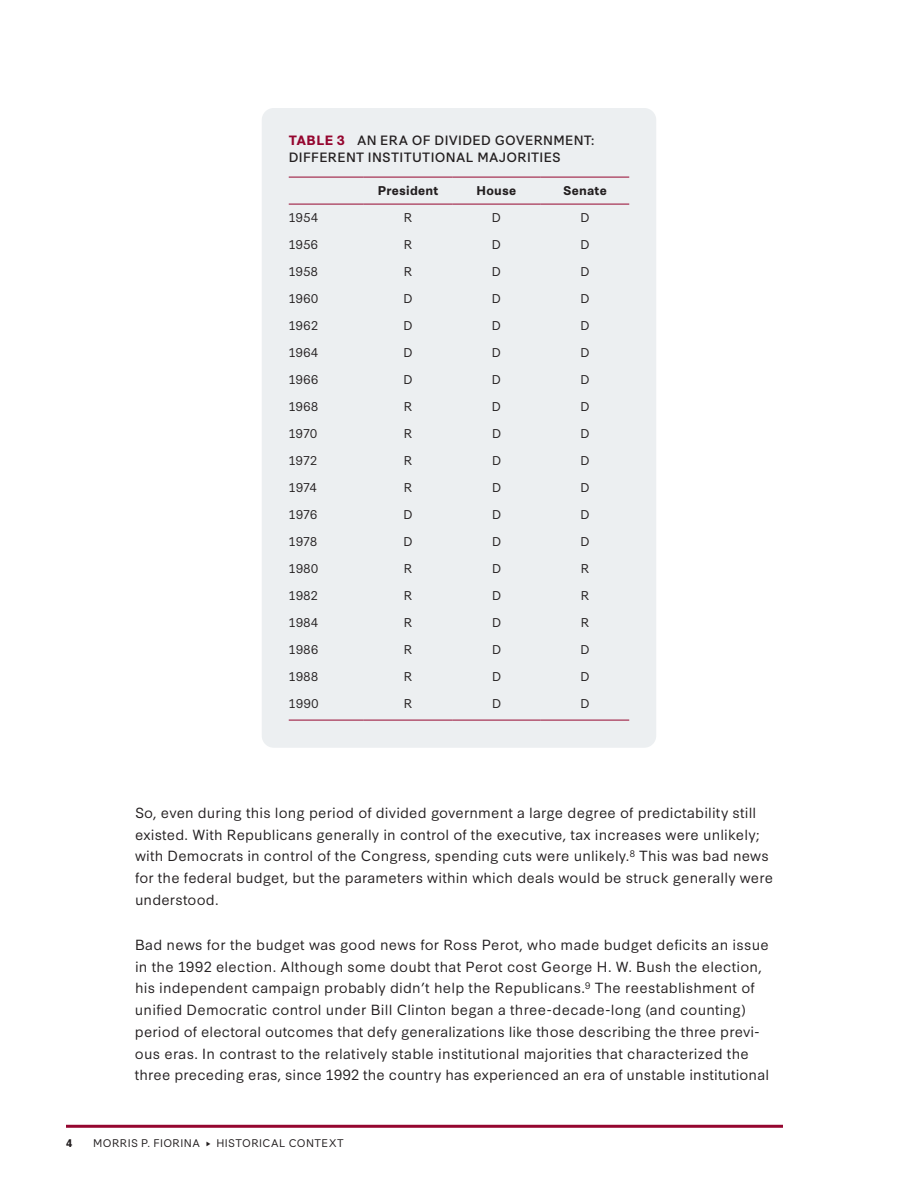
<style>
.page{position:relative;width:918px;height:1188px;background:#fff}
.page>*{position:absolute;margin:0;border:0;box-sizing:border-box;transform-origin:0 0}
.t1{font:13.8px/21.8px "Synthese";letter-spacing:.015em;color:#231f20}
.t2{font:12.75px/17.2px "Synthese";letter-spacing:.025em;color:#231f20}
.t3{font:12px "Synthese";letter-spacing:.05em;color:#231f20}
.t4{font:700 12px "Synthese";letter-spacing:.015em;color:#231f20}
.t5{font:10.5px "Synthese";letter-spacing:.04em;color:#231f20}
.t6{font:700 10.5px "Synthese";color:#231f20}
.s1{font-weight:700;color:#95062f}
</style>
<div class="page">
<hr style="left:66px;top:1125px;width:717px;height:3px;background:#95062f">
<div style="left:262px;top:108px;width:394px;height:640px;background:#eceff1;border-radius:12px"></div>
<hr style="left:289px;top:720px;width:75px;height:1px;background:#95062f">
<hr style="left:364px;top:720px;width:88px;height:1px;background:#95062f">
<hr style="left:452px;top:720px;width:89px;height:1px;background:#95062f">
<hr style="left:541px;top:720px;width:88px;height:1px;background:#95062f">
<hr style="left:289px;top:204px;width:75px;height:1px;background:#95062f">
<hr style="left:364px;top:204px;width:88px;height:1px;background:#95062f">
<hr style="left:452px;top:204px;width:89px;height:1px;background:#95062f">
<hr style="left:541px;top:204px;width:88px;height:1px;background:#95062f">
<hr style="left:289px;top:177px;width:75px;height:1px;background:#95062f">
<hr style="left:364px;top:177px;width:88px;height:1px;background:#95062f">
<hr style="left:452px;top:177px;width:89px;height:1px;background:#95062f">
<hr style="left:541px;top:177px;width:88px;height:1px;background:#95062f">
<p class="t2" style="left:289px;top:130px;width:307px"><span class="s1">TABLE 3</span> AN ERA OF DIVIDED GOVERNMENT:<br>DIFFERENT INSTITUTIONAL MAJORITIES</p>
<p class="t4" style="left:378px;top:181px;width:62px">President</p>
<p class="t4" style="left:477px;top:181px;width:41px">House</p>
<p class="t4" style="left:563px;top:181px;width:45px">Senate</p>
<p class="t3" style="left:289px;top:208px;width:31px">1954</p>
<p class="t3" style="left:404px;top:208px;width:10px">R</p>
<p class="t3" style="left:492px;top:208px;width:11px">D</p>
<p class="t3" style="left:580px;top:208px;width:11px">D</p>
<p class="t3" style="left:289px;top:235px;width:31px">1956</p>
<p class="t3" style="left:404px;top:235px;width:10px">R</p>
<p class="t3" style="left:492px;top:235px;width:11px">D</p>
<p class="t3" style="left:580px;top:235px;width:11px">D</p>
<p class="t3" style="left:289px;top:262px;width:31px">1958</p>
<p class="t3" style="left:404px;top:262px;width:10px">R</p>
<p class="t3" style="left:492px;top:262px;width:11px">D</p>
<p class="t3" style="left:580px;top:262px;width:11px">D</p>
<p class="t3" style="left:289px;top:289px;width:31px">1960</p>
<p class="t3" style="left:403px;top:289px;width:11px">D</p>
<p class="t3" style="left:492px;top:289px;width:11px">D</p>
<p class="t3" style="left:580px;top:289px;width:11px">D</p>
<p class="t3" style="left:289px;top:316px;width:31px">1962</p>
<p class="t3" style="left:403px;top:316px;width:11px">D</p>
<p class="t3" style="left:492px;top:316px;width:11px">D</p>
<p class="t3" style="left:580px;top:316px;width:11px">D</p>
<p class="t3" style="left:289px;top:343px;width:31px">1964</p>
<p class="t3" style="left:403px;top:343px;width:11px">D</p>
<p class="t3" style="left:492px;top:343px;width:11px">D</p>
<p class="t3" style="left:580px;top:343px;width:11px">D</p>
<p class="t3" style="left:289px;top:370px;width:31px">1966</p>
<p class="t3" style="left:403px;top:370px;width:11px">D</p>
<p class="t3" style="left:492px;top:370px;width:11px">D</p>
<p class="t3" style="left:580px;top:370px;width:11px">D</p>
<p class="t3" style="left:289px;top:397px;width:31px">1968</p>
<p class="t3" style="left:404px;top:397px;width:10px">R</p>
<p class="t3" style="left:492px;top:397px;width:11px">D</p>
<p class="t3" style="left:580px;top:397px;width:11px">D</p>
<p class="t3" style="left:289px;top:424px;width:30px">1970</p>
<p class="t3" style="left:404px;top:424px;width:10px">R</p>
<p class="t3" style="left:492px;top:424px;width:11px">D</p>
<p class="t3" style="left:581px;top:424px;width:11px">D</p>
<p class="t3" style="left:289px;top:451px;width:30px">1972</p>
<p class="t3" style="left:404px;top:451px;width:10px">R</p>
<p class="t3" style="left:492px;top:451px;width:11px">D</p>
<p class="t3" style="left:581px;top:451px;width:11px">D</p>
<p class="t3" style="left:289px;top:478px;width:29px">1974</p>
<p class="t3" style="left:404px;top:478px;width:10px">R</p>
<p class="t3" style="left:492px;top:478px;width:11px">D</p>
<p class="t3" style="left:581px;top:478px;width:11px">D</p>
<p class="t3" style="left:289px;top:505px;width:30px">1976</p>
<p class="t3" style="left:404px;top:505px;width:11px">D</p>
<p class="t3" style="left:492px;top:505px;width:11px">D</p>
<p class="t3" style="left:581px;top:505px;width:11px">D</p>
<p class="t3" style="left:289px;top:532px;width:30px">1978</p>
<p class="t3" style="left:404px;top:532px;width:11px">D</p>
<p class="t3" style="left:492px;top:532px;width:11px">D</p>
<p class="t3" style="left:581px;top:532px;width:11px">D</p>
<p class="t3" style="left:289px;top:559px;width:31px">1980</p>
<p class="t3" style="left:404px;top:559px;width:10px">R</p>
<p class="t3" style="left:492px;top:559px;width:11px">D</p>
<p class="t3" style="left:581px;top:559px;width:10px">R</p>
<p class="t3" style="left:289px;top:586px;width:30px">1982</p>
<p class="t3" style="left:404px;top:586px;width:10px">R</p>
<p class="t3" style="left:492px;top:586px;width:11px">D</p>
<p class="t3" style="left:581px;top:586px;width:10px">R</p>
<p class="t3" style="left:289px;top:613px;width:31px">1984</p>
<p class="t3" style="left:404px;top:613px;width:10px">R</p>
<p class="t3" style="left:492px;top:613px;width:11px">D</p>
<p class="t3" style="left:581px;top:613px;width:10px">R</p>
<p class="t3" style="left:289px;top:640px;width:31px">1986</p>
<p class="t3" style="left:404px;top:640px;width:10px">R</p>
<p class="t3" style="left:492px;top:640px;width:11px">D</p>
<p class="t3" style="left:581px;top:640px;width:11px">D</p>
<p class="t3" style="left:289px;top:667px;width:31px">1988</p>
<p class="t3" style="left:404px;top:667px;width:10px">R</p>
<p class="t3" style="left:492px;top:667px;width:11px">D</p>
<p class="t3" style="left:581px;top:667px;width:11px">D</p>
<p class="t3" style="left:289px;top:694px;width:31px">1990</p>
<p class="t3" style="left:404px;top:694px;width:10px">R</p>
<p class="t3" style="left:492px;top:694px;width:11px">D</p>
<p class="t3" style="left:581px;top:694px;width:11px">D</p>
<p class="t1" style="left:135px;top:801px;width:640px">So, even during this long period of divided government a large degree of predictability still existed. With Republicans generally in control of the executive, tax increases were unlikely; with Democrats in control of the Congress, spending cuts were unlikely.<sup>8</sup> This was bad news for the federal budget, but the parameters within which deals would be struck generally were understood.</p>
<p class="t1" style="left:135px;top:933px;width:636px">Bad news for the budget was good news for Ross Perot, who made budget defcits an issue in the 1992 election. Although some doubt that Perot cost George H. W. Bush the election, his independent campaign probably didn’t help the Republicans.<sup>9</sup> The reestablishment of unifed Democratic control under Bill Clinton began a three-decade-long (and counting) period of electoral outcomes that defy generalizations like those describing the three previ&shy;ous eras. In contrast to the relatively stable institutional majorities that characterized the three preceding eras, since 1992 the country has experienced an era of unstable institutional</p>
<p class="t6" style="left:66px;top:1135px;width:8px">4</p>
<p class="t5" style="left:93px;top:1135px;width:252px">MORRIS P. FIORINA U HISTORICAL CONTEXT</p>
</div>
